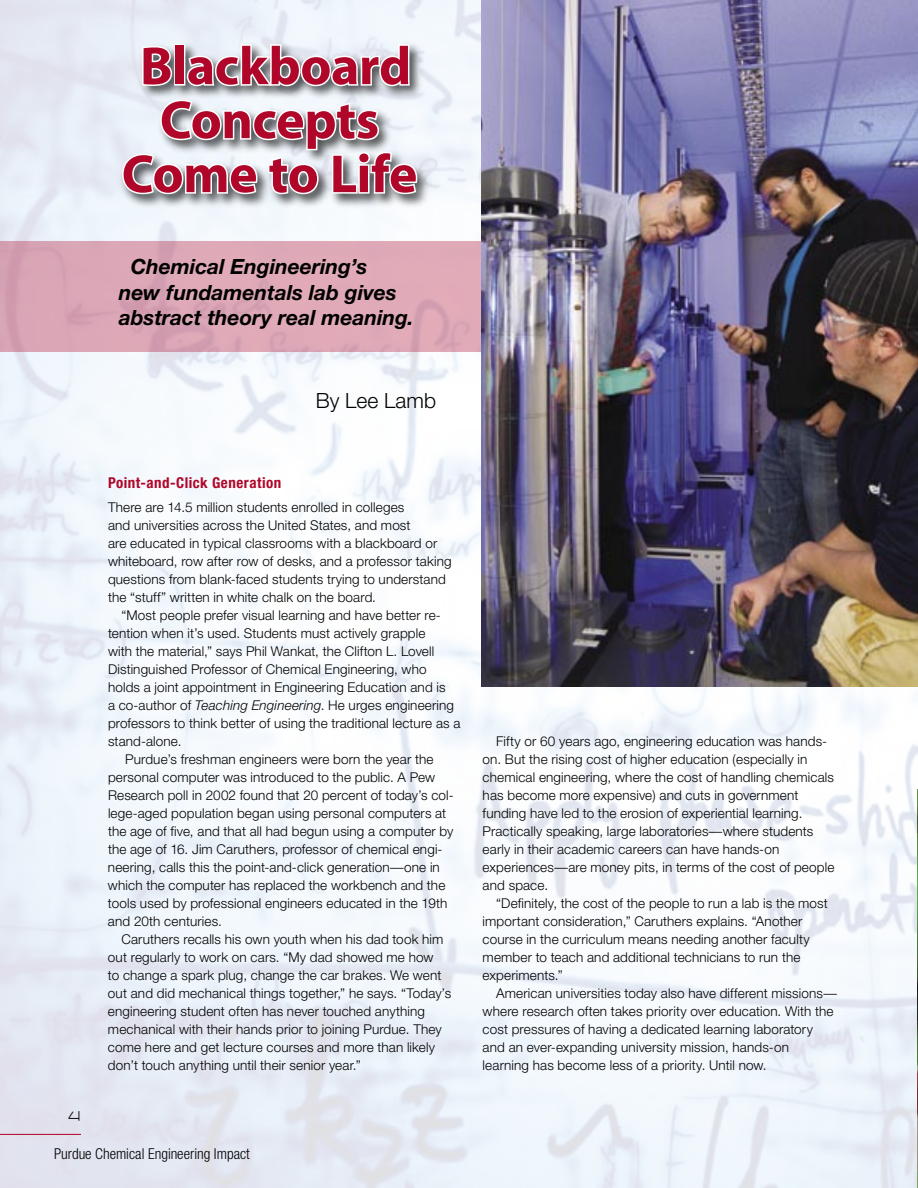
<style>
.page{position:relative;width:918px;height:1188px;background:#fff}
.page>*{position:absolute;margin:0;border:0;box-sizing:border-box;transform-origin:0 0}
.t1{font:700 54px/54px "Myriad";letter-spacing:-.01em;color:#b0062a;text-align:center}
.t2{font:italic 700 21px/25.2px "Helvetica Neue";letter-spacing:-.005em;color:#000}
.t3{font:300 21px "Helvetica Neue";color:#000}
.t4{font:300 condensed 15px "Helvetica Neue";color:#000}
.t5{font:700 condensed 15px "Helvetica Neue";letter-spacing:.03em;color:#b0062a}
.t6{font:300 15px "SF Grandezza";color:#000}
.t7{font:300 13.5px/18px "Helvetica Neue";letter-spacing:.01em;color:#000}
.s1{font-style:italic}
</style>
<div class="page">
<img style="left:0;top:0;width:918px;height:1188px">
<img style="left:917px;top:790px;width:1px;height:398px">
<div style="left:0;top:242px;width:556px;height:110px;background:linear-gradient(to bottom,#dda8b7,#dba6b5)"></div>
<img style="left:481px;top:0;width:437px;height:686px">
<hr style="left:0;top:1134px;width:81px;height:1px;background:#af0025">
<div style="left:117px;top:40px;width:315px;height:169px;background:#000;opacity:.68"></div>
<svg style="left:140px;top:44px;width:34px;height:44px"></svg>
<div style="left:174px;top:44px;width:11px;height:42px;border:3px solid #fff"></div>
<svg style="left:185px;top:43px;width:226px;height:45px"></svg>
<svg style="left:121px;top:98px;width:298px;height:98px"></svg>
<h1 class="t1" style="left:122px;top:41px;width:297px">Blackboard<br>Concepts<br>Come to Life</h1>
<h2 class="t2" style="left:119px;top:254px;width:297px;text-indent:12px">Chemical Engineering’s new fundamentals lab gives abstract theory real meaning.</h2>
<h2 class="t3" style="left:316px;top:388px;width:122px">By Lee Lamb</h2>
<p class="t5" style="left:108px;top:473px;width:175px">Point-and-Click Generation</p>
<p class="t7" style="left:108px;top:498px;width:345px">There are 14.5 million students enrolled in colleges<br>and universities across the United States, and most<br>are educated in typical classrooms with a blackboard or whiteboard, row after row of desks, and a professor taking questions from blank-faced students trying to understand the “stuff” written in white chalk on the board.</p>
<p class="t7" style="left:122px;top:606px;width:321px">“Most people prefer visual learning and have better re-</p>
<p class="t7" style="left:108px;top:624px;width:319px">tention when it’s used. Students must actively grapple</p>
<p class="t7" style="left:108px;top:642px;width:328px">with the material,” says Phil Wankat, the Clifton L. Lovell</p>
<p class="t7" style="left:108px;top:660px;width:320px">Distinguished Professor of Chemical Engineering, who</p>
<p class="t7" style="left:108px;top:678px;width:339px">holds a joint appointment in Engineering Education and is</p>
<p class="t7" style="left:108px;top:696px;width:348px">a co-author of <span class="s1">Teaching Engineering</span>. He urges engineering</p>
<p class="t7" style="left:108px;top:714px;width:354px">professors to think better of using the traditional lecture as a</p>
<p class="t7" style="left:108px;top:732px;width:75px">stand-alone.</p>
<p class="t7" style="left:125px;top:750px;width:310px">Purdue’s freshman engineers were born the year the</p>
<p class="t7" style="left:108px;top:768px;width:329px">personal computer was introduced to the public. A Pew</p>
<p class="t7" style="left:108px;top:786px;width:347px">Research poll in 2002 found that 20 percent of today’s col-</p>
<p class="t7" style="left:108px;top:804px;width:340px">lege-aged population began using personal computers at</p>
<p class="t7" style="left:108px;top:822px;width:347px">the age of five, and that all had begun using a computer by</p>
<p class="t7" style="left:108px;top:840px;width:336px">the age of 16. Jim Caruthers, professor of chemical engi-</p>
<p class="t7" style="left:108px;top:858px;width:333px">neering, calls this the point-and-click generation—one in</p>
<p class="t7" style="left:108px;top:876px;width:339px">which the computer has replaced the workbench and the</p>
<p class="t7" style="left:108px;top:894px;width:341px">tools used by professional engineers educated in the 19th</p>
<p class="t7" style="left:108px;top:912px;width:115px">and 20th centuries.</p>
<p class="t7" style="left:121px;top:930px;width:323px">Caruthers recalls his own youth when his dad took him</p>
<p class="t7" style="left:108px;top:948px;width:327px">out regularly to work on cars. “My dad showed me how</p>
<p class="t7" style="left:108px;top:966px;width:335px">to change a spark plug, change the car brakes. We went</p>
<p class="t7" style="left:108px;top:984px;width:345px">out and did mechanical things together,” he says. “Today’s</p>
<p class="t7" style="left:108px;top:1002px;width:319px">engineering student often has never touched anything</p>
<p class="t7" style="left:108px;top:1020px;width:335px">mechanical with their hands prior to joining Purdue. They</p>
<p class="t7" style="left:108px;top:1038px;width:329px">come here and get lecture courses and more than likely</p>
<p class="t7" style="left:108px;top:1056px;width:254px">don’t touch anything until their senior year.”</p>
<p class="t6" style="left:68px;top:1107px;width:15px">4</p>
<p class="t4" style="left:54px;top:1146px;width:197px">Purdue Chemical Engineering Impact</p>
<p class="t7" style="left:483px;top:732px;width:353px;text-indent:14px">Fifty or 60 years ago, engineering education was hands&shy;on. But the rising cost of higher education (especially in chemical engineering, where the cost of handling chemicals has become more expensive) and cuts in government funding have led to the erosion of experiential learning.<br>Practically speaking, large laboratories—where students early in their academic careers can have hands-on experiences—are money pits, in terms of the cost of people and space.</p>
<p class="t7" style="left:483px;top:894px;width:347px;text-indent:14px">“Definitely, the cost of the people to run a lab is the most important consideration,” Caruthers explains. “Another course in the curriculum means needing another faculty member to teach and additional technicians to run the experiments.”</p>
<p class="t7" style="left:483px;top:984px;width:356px;text-indent:14px">American universities today also have different missions— where research often takes priority over education. With the cost pressures of having a dedicated learning laboratory and an ever-expanding university mission, hands-on learning has become less of a priority. Until now.</p>
</div>
